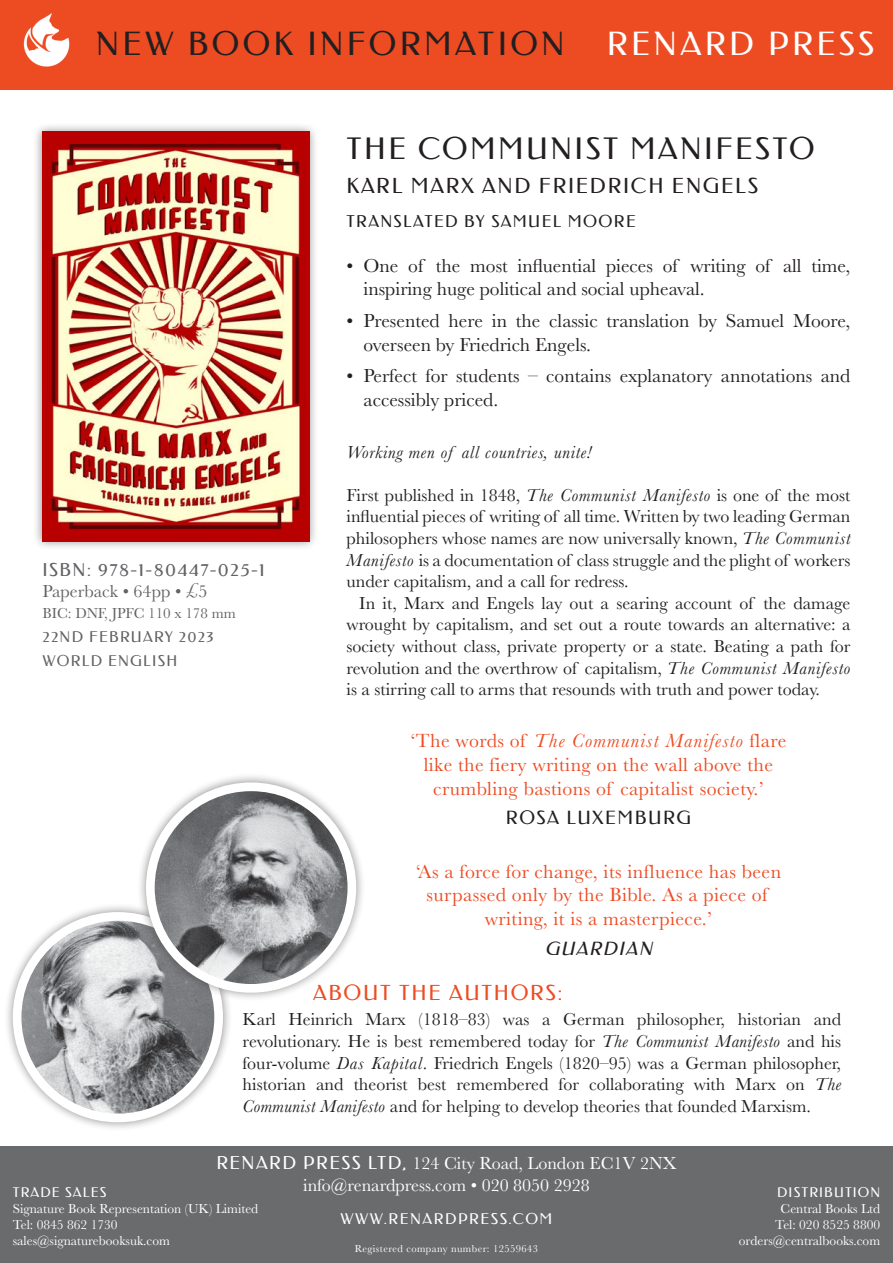
<style>
.page{position:relative;width:893px;height:1263px;background:#fff}
.page>*{position:absolute;margin:0;border:0;box-sizing:border-box;transform-origin:0 0}
.subsub_head{font:32.4px "Federo";letter-spacing:.1em;color:#231f20}
.subsub_head-2{font:32.4px "Federo";letter-spacing:.1em;color:#fff}
.t1{font:30px "Federo";letter-spacing:.08em;color:#231f20}
.AUTHOR{font:21px "Federo";letter-spacing:.08em;color:#231f20}
.AUTHOR-2{font:21px "Federo";letter-spacing:.08em;color:#ed4c23}
.QUOTE{font:19.8px/23.7px "Baskerville";letter-spacing:.02em;color:#ed4c23;text-align:center}
.BULLETS{font:19.5px/23.4px "Baskerville";color:#231f20}
.QUOTE_AUTHOR{font:18.45px "Federo";letter-spacing:.08em;color:#231f20}
.QUOTE_AUTHOR-2{font:italic 18.45px "Federo";color:#231f20}
.BODY-NOIND{font:18px/21.6px "Baskerville";color:#231f20;text-align:justify}
.t2{font:18px "Baskerville";color:#fff}
.BODY-NOIND-2{font:italic 18px "Baskerville";letter-spacing:.04em;color:#231f20}
.t3{font:18px "Federo";letter-spacing:.08em;color:#616265}
.t4{font:18px "Baskerville";color:#616265}
.AUTHOR-3{font:16.5px "Federo";letter-spacing:.08em;color:#231f20}
.t5{font:15px "Federo";letter-spacing:.08em;color:#616265}
.t6{font:15px "Baskerville";color:#616265}
.t7{font:15px "Federo";letter-spacing:.1em;color:#fff}
.t8{font:13.5px "Baskerville";color:#fff}
.t9{font:13.5px "Federo";letter-spacing:.08em;color:#fff}
.t10{font:10.5px "Baskerville";letter-spacing:.04em;color:#fff}
.s1{font-style:italic}
.s2{font-family:"Federo"}
</style>
<div class="page">
<div style="left:0;top:0;width:893px;height:89px;background:#ed4c23"></div>
<div style="left:0;top:1146px;width:893px;height:117px;background:#696b6d"></div>
<img style="left:23px;top:13px;width:47px;height:54px">
<div style="left:33px;top:122px;width:286px;height:429px;background:#231f20;opacity:.5"></div>
<img style="left:43px;top:132px;width:266px;height:409px">
<div style="left:3px;top:903px;width:229px;height:229px;background:#231f20;opacity:.5"></div>
<img style="left:17px;top:916px;width:199px;height:202px">
<div style="left:13px;top:912px;width:210px;height:210px;border:9px solid #fff;border-radius:50%"></div>
<div style="left:137px;top:773px;width:229px;height:229px;background:#231f20;opacity:.5"></div>
<img style="left:150px;top:787px;width:199px;height:201px">
<div style="left:146px;top:782px;width:210px;height:211px;border:9px solid #fff;border-radius:50%"></div>
<p class="subsub_head" style="left:96px;top:25px;width:470px">NEW BOOK INFORMATION</p>
<p class="subsub_head-2" style="left:607px;top:25px;width:269px">RENARD PRESS</p>
<p class="t3" style="left:43px;top:559px;width:224px">ISBN: 978-1-80447-025-1</p>
<p class="t4" style="left:43px;top:580px;width:167px">Paperback • 64pp • <sup>£</sup>5</p>
<p class="t6" style="left:43px;top:604px;width:195px">BIC: DNF, JPFC 110 x 178 mm</p>
<p class="t5" style="left:43px;top:628px;width:173px">22ND FEBRUARY 2023</p>
<p class="t5" style="left:43px;top:652px;width:136px">WORLD ENGLISH</p>
<p class="t1" style="left:347px;top:132px;width:469px">THE COMMUNIST MANIFESTO</p>
<p class="AUTHOR" style="left:347px;top:174px;width:413px">KARL MARX AND FRIEDRICH ENGELS</p>
<p class="AUTHOR-3" style="left:347px;top:212px;width:291px">TRANSLATED BY SAMUEL MOORE</p>
<p class="BULLETS" style="left:364px;top:254px;width:488px;text-indent:-17px">• One of the most influential pieces of writing of all time, inspiring huge political and social upheaval.</p>
<p class="BULLETS" style="left:364px;top:309px;width:488px;text-indent:-17px">• Presented here in the classic translation by Samuel Moore, overseen by Friedrich Engels.</p>
<p class="BULLETS" style="left:364px;top:365px;width:488px;text-indent:-17px">• Perfect for students – contains explanatory annotations and accessibly priced.</p>
<p class="BODY-NOIND-2" style="left:347px;top:440px;width:246px">Working men of all countries, unite!</p>
<p class="BODY-NOIND" style="left:347px;top:484px;width:505px">First published in 1848, <span class="s1">The Communist Manifesto</span> is one of the most influential pieces of writing of all time. Written by two leading German philosophers whose names are now universally known, <span class="s1">The Communist Manifesto</span> is a documentation of class struggle and the plight of workers under capitalism, and a call for redress.</p>
<p class="BODY-NOIND" style="left:347px;top:592px;width:505px;text-indent:13px">In it, Marx and Engels lay out a searing account of the damage wrought by capitalism, and set out a route towards an alternative: a society without class, private property or a state. Beating a path for revolution and the overthrow of capitalism, <span class="s1">The Communist Manifesto </span>is a stirring call to arms that resounds with truth and power today.</p>
<p class="QUOTE" style="left:410px;top:729px;width:378px">‘The words of <span class="s1">The Communist Manifesto</span> flare like the fiery writing on the wall above the crumbling bastions of capitalist society.’</p>
<p class="QUOTE_AUTHOR" style="left:506px;top:807px;width:187px">ROSA LUXEMBURG</p>
<p class="QUOTE" style="left:416px;top:860px;width:367px">‘As a force for change, its influence has been surpassed only by the Bible. As a piece of writing, it is a masterpiece.’</p>
<p class="QUOTE_AUTHOR-2" style="left:545px;top:938px;width:113px">GUARDIAN</p>
<p class="AUTHOR-2" style="left:313px;top:980px;width:251px">ABOUT THE AUTHORS:</p>
<p class="BODY-NOIND" style="left:243px;top:1009px;width:600px">Karl Heinrich Marx (1818–83) was a German philosopher, historian and revolutionary. He is best remembered today for <span class="s1">The Communist Manifesto</span> and his four-volume <span class="s1">Das Kapital</span>. Friedrich Engels (1820–95) was a German philosopher, historian and theorist best remembered for collaborating with Marx on <span class="s1">The Communist Manifesto</span> and for helping to develop theories that founded Marxism.</p>
<p class="t2" style="left:216px;top:1152px;width:462px"><span class="s2">RENARD PRESS LTD,</span> 124 City Road, London EC1V 2NX</p>
<p class="t2" style="left:303px;top:1173px;width:288px">info@renardpress.com • 020 8050 2928</p>
<p class="t7" style="left:341px;top:1210px;width:213px">WWW.RENARDPRESS.COM</p>
<p class="t10" style="left:355px;top:1242px;width:185px">Registered company number: 12559643</p>
<p class="t9" style="left:13px;top:1184px;width:95px">TRADE SALES</p>
<p class="t9" style="left:777px;top:1184px;width:105px">DISTRIBUTION</p>
<p class="t8" style="left:13px;top:1200px;width:247px">Signature Book Representation (UK) Limited</p>
<p class="t8" style="left:781px;top:1200px;width:101px">Central Books Ltd</p>
<p class="t8" style="left:13px;top:1216px;width:106px">Tel: 0845 862 1730</p>
<p class="t8" style="left:775px;top:1216px;width:106px">Tel: 020 8525 8800</p>
<p class="t8" style="left:13px;top:1232px;width:159px">sales@signaturebooksuk.com</p>
<p class="t8" style="left:739px;top:1232px;width:143px">orders@centralbooks.com</p>
</div>
